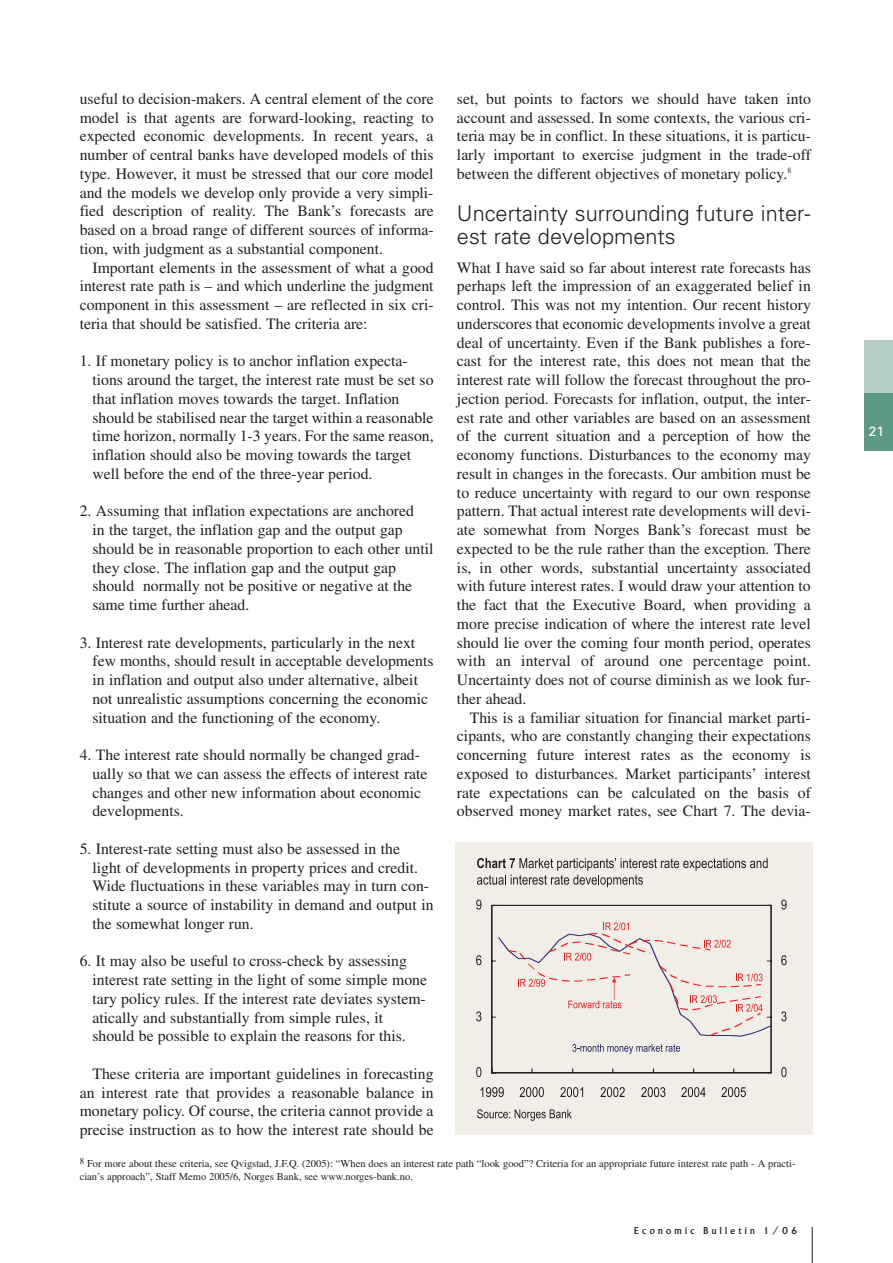
<style>
.page{position:relative;width:893px;height:1263px;background:#fff}
.page>*{position:absolute;margin:0;border:0;box-sizing:border-box;transform-origin:0 0}
.t1{font:300 21.75px/23.2px "Univers";color:#231f20}
.t2{font:15.75px/18.8px "Times";color:#231f20;text-align:justify}
.t3{font:13.5px "Univers";color:#fff}
.t4{font:10.5px/12.6px "Times";color:#231f20}
.t5{font:10.5px "Albertus";letter-spacing:.31em;color:#231f20}
</style>
<div class="page">
<hr style="left:812px;top:1227px;width:1px;height:36px;background:#231f20">
<div style="left:864px;top:340px;width:29px;height:111px;background:#b5cfc7"></div>
<div style="left:864px;top:393px;width:29px;height:58px;background:#5e9988"></div>
<div style="left:455px;top:842px;width:357px;height:292px;background:#f1ede7"></div>
<svg style="left:477px;top:858px;width:291px;height:29px"></svg>
<hr style="left:491px;top:905px;width:1px;height:168px;background:#231f20">
<hr style="left:492px;top:1072px;width:279px;height:1px;background:#231f20">
<hr style="left:492px;top:905px;width:279px;height:1px;background:#231f20">
<hr style="left:771px;top:905px;width:1px;height:168px;background:#231f20">
<svg style="left:476px;top:1067px;width:5px;height:10px"></svg>
<svg style="left:476px;top:1011px;width:5px;height:10px"></svg>
<svg style="left:476px;top:955px;width:5px;height:10px"></svg>
<svg style="left:476px;top:899px;width:5px;height:10px"></svg>
<svg style="left:480px;top:1087px;width:24px;height:10px"></svg>
<svg style="left:520px;top:1087px;width:24px;height:10px"></svg>
<svg style="left:560px;top:1087px;width:23px;height:10px"></svg>
<svg style="left:600px;top:1087px;width:25px;height:10px"></svg>
<svg style="left:641px;top:1087px;width:24px;height:10px"></svg>
<svg style="left:681px;top:1087px;width:25px;height:10px"></svg>
<svg style="left:721px;top:1087px;width:25px;height:10px"></svg>
<svg style="left:781px;top:1067px;width:5px;height:10px"></svg>
<svg style="left:781px;top:1011px;width:6px;height:10px"></svg>
<svg style="left:781px;top:955px;width:6px;height:10px"></svg>
<svg style="left:781px;top:899px;width:6px;height:10px"></svg>
<svg style="left:477px;top:1109px;width:95px;height:12px"></svg>
<svg style="left:572px;top:1044px;width:108px;height:10px"></svg>
<svg style="left:492px;top:922px;width:280px;height:115px"></svg>
<p class="t2" style="left:80px;top:91px;width:355px">useful to decision-makers. A central element of the core model is that agents are forward-looking, reacting to expected economic developments. In recent years, a number of central banks have developed models of this type. However, it must be stressed that our core model and the models we develop only provide a very simpli&shy;fied description of reality. The Bank’s forecasts are based on a broad range of different sources of informa&shy;tion, with judgment as a substantial component.</p>
<p class="t2" style="left:80px;top:259px;width:355px;text-indent:13px">Important elements in the assessment of what a good interest rate path is – and which underline the judgment component in this assessment – are reflected in six cri&shy;teria that should be satisfied. The criteria are:</p>
<p class="t2" style="left:92px;top:353px;width:343px;text-align:left;text-indent:-13px">1. If monetary policy is to anchor inflation expecta&shy;tions around the target, the interest rate must be set so that inflation moves towards the target. Inflation should be stabilised near the target within a reasonable time horizon, normally 1-3 years. For the same reason, inflation should also be moving towards the target well before the end of the three-year period.</p>
<p class="t2" style="left:92px;top:503px;width:343px;text-align:left;text-indent:-13px">2. Assuming that inflation expectations are anchored<br>in the target, the inflation gap and the output gap should be in reasonable proportion to each other until they close. The inflation gap and the output gap should normally not be positive or negative at the same time further ahead.</p>
<p class="t2" style="left:92px;top:634px;width:343px;text-align:left;text-indent:-13px">3. Interest rate developments, particularly in the next few months, should result in acceptable developments in inflation and output also under alternative, albeit not unrealistic assumptions concerning the economic situation and the functioning of the economy.</p>
<p class="t2" style="left:92px;top:747px;width:337px;text-align:left;text-indent:-13px">4. The interest rate should normally be changed grad&shy;ually so that we can assess the effects of interest rate changes and other new information about economic developments.</p>
<p class="t2" style="left:92px;top:841px;width:343px;text-align:left;text-indent:-13px">5. Interest-rate setting must also be assessed in the<br>light of developments in property prices and credit.<br>Wide fluctuations in these variables may in turn con&shy;stitute a source of instability in demand and output in the somewhat longer run.</p>
<p class="t2" style="left:92px;top:953px;width:336px;text-align:left;text-indent:-13px">6. It may also be useful to cross-check by assessing interest rate setting in the light of some simple mone tary policy rules. If the interest rate deviates system&shy;atically and substantially from simple rules, it should be possible to explain the reasons for this.</p>
<p class="t2" style="left:80px;top:1066px;width:355px;text-indent:13px">These criteria are important guidelines in forecasting an interest rate that provides a reasonable balance in monetary policy. Of course, the criteria cannot provide a precise instruction as to how the interest rate should be</p>
<p class="t2" style="left:457px;top:91px;width:355px">set, but points to factors we should have taken into account and assessed. In some contexts, the various cri&shy;teria may be in conflict. In these situations, it is particu&shy;larly important to exercise judgment in the trade-off between the different objectives of monetary policy.<sup>8</sup></p>
<h1 class="t1" style="left:457px;top:203px;width:355px">Uncertainty surrounding future inter&shy;est rate developments</h1>
<p class="t2" style="left:457px;top:259px;width:356px">What I have said so far about interest rate forecasts has perhaps left the impression of an exaggerated belief in control. This was not my intention. Our recent history underscores that economic developments involve a great deal of uncertainty. Even if the Bank publishes a fore&shy;cast for the interest rate, this does not mean that the interest rate will follow the forecast throughout the pro&shy;jection period. Forecasts for inflation, output, the inter&shy;est rate and other variables are based on an assessment of the current situation and a perception of how the economy functions. Disturbances to the economy may result in changes in the forecasts. Our ambition must be to reduce uncertainty with regard to our own response pattern. That actual interest rate developments will devi&shy;ate somewhat from Norges Bank’s forecast must be expected to be the rule rather than the exception. There is, in other words, substantial uncertainty associated with future interest rates. I would draw your attention to the fact that the Executive Board, when providing a more precise indication of where the interest rate level should lie over the coming four month period, operates with an interval of around one percentage point.<br>Uncertainty does not of course diminish as we look fur&shy;ther ahead.</p>
<p class="t2" style="left:457px;top:709px;width:355px;text-indent:13px">This is a familiar situation for financial market parti&shy;cipants, who are constantly changing their expectations concerning future interest rates as the economy is exposed to disturbances. Market participants’ interest rate expectations can be calculated on the basis of observed money market rates, see Chart 7. The devia-</p>
<p class="t4" style="left:80px;top:1158px;width:717px"><sup>8</sup> For more about these criteria, see Qvigstad, J.F.Q. (2005): “When does an interest rate path “look good”? Criteria for an appropriate future interest rate path - A practi&shy;cian’s approach”, Staff Memo 2005/6, Norges Bank, see www.norges-bank.no.</p>
<p class="t5" style="left:634px;top:1227px;width:165px">Economic Bulletin 1/06</p>
<p class="t3" style="left:869px;top:427px;width:17px">21</p>
</div>
